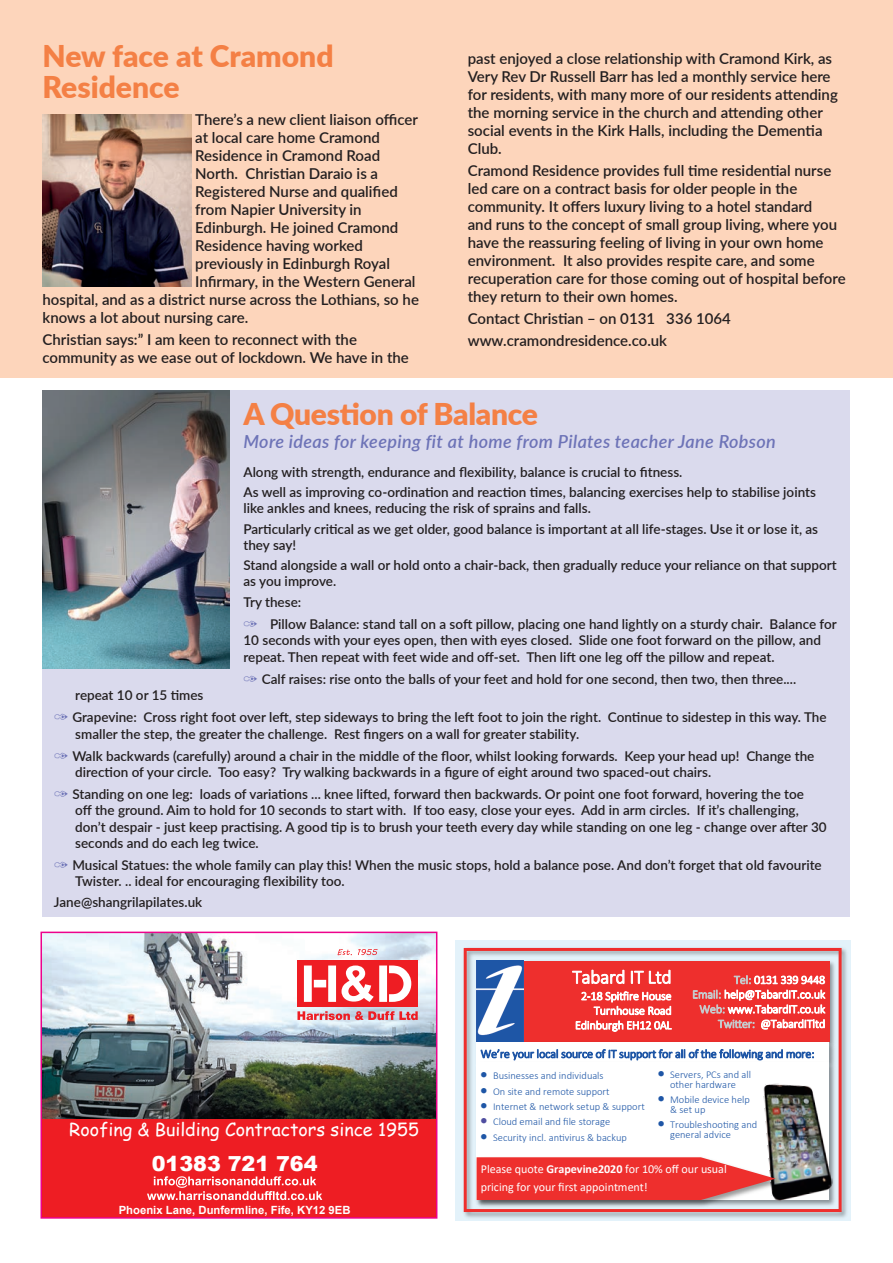
<style>
.page{position:relative;width:893px;height:1263px;background:#fff}
.page>*{position:absolute;margin:0;border:0;box-sizing:border-box;transform-origin:0 0}
.t1{font:900 30px/31.5px "Lato";letter-spacing:-.01em;color:#f48045}
.t2{font:900 20.7px "Arial";color:#fff}
.t3{font:300 19.2px "Calibri";letter-spacing:-.01em;color:#fff}
.t4{font:italic 600 18px "Lato";letter-spacing:.02em;color:#6d73b7}
.t5{font:17.85px "Comic Sans MS";color:#fff}
.t6{font:600 15px/18px "Lato";color:#231f20}
.t7{font:600 13.5px/16.2px "Lato";color:#231f20}
.t8{font:12.15px "Calibri";letter-spacing:-.005em;color:#fff}
.t9{font:300 12.15px "Calibri";letter-spacing:-.015em;color:#fff}
.t10{font:300 12px/14.5px "Calibri";letter-spacing:-.015em;color:#fff;text-align:right}
.t11{font:300 12px "Calibri";letter-spacing:-.01em;color:#1e56a6}
.t12{font:12px "Calibri";letter-spacing:-.005em;color:#fff}
.t13{font:700 11.25px "Arial";color:#fff}
.t14{font:300 10.5px/10.2px "Calibri";color:#1e56a6}
.s1{color:#c7c8ca}
.s2{color:#4f4ea0}
.s3{font-weight:700}
</style>
<div class="page">
<div style="left:0;top:0;width:893px;height:377px;background:#fdd5bb"></div>
<div style="left:455px;top:940px;width:395px;height:280px;background:#e3f2fa"></div>
<img style="left:463px;top:947px;width:384px;height:271px">
<div style="left:464px;top:948px;width:378px;height:264px;border:3px solid #ee2f2d"></div>
<img style="left:520px;top:958px;width:318px;height:81px">
<div style="left:523px;top:961px;width:306px;height:80px;background:#ee2f2d"></div>
<img style="left:473px;top:1039px;width:365px;height:20px">
<div style="left:476px;top:1042px;width:353px;height:20px;background:#fff"></div>
<img style="left:477px;top:961px;width:47px;height:81px">
<img style="left:473px;top:1059px;width:365px;height:150px">
<div style="left:476px;top:1062px;width:353px;height:138px;background:#fff"></div>
<img style="left:763px;top:1080px;width:71px;height:122px">
<img style="left:473px;top:1154px;width:312px;height:55px">
<svg style="left:477px;top:1157px;width:299px;height:43px;background:#ea4543"></svg>
<img style="left:43px;top:935px;width:391px;height:184px">
<div style="left:41px;top:1119px;width:396px;height:24px;background:#ee1d23"></div>
<svg style="left:338px;top:949px;width:40px;height:6px"></svg>
<svg style="left:297px;top:1011px;width:121px;height:9px"></svg>
<div style="left:297px;top:960px;width:121px;height:47px;background:#ee1d23"></div>
<svg style="left:304px;top:965px;width:32px;height:37px"></svg>
<svg style="left:342px;top:965px;width:69px;height:37px"></svg>
<div style="left:41px;top:1143px;width:396px;height:75px;background:#ee1d23"></div>
<svg style="left:147px;top:1176px;width:175px;height:24px"></svg>
<div style="left:40px;top:932px;width:397px;height:287px;border:2px solid #ed028c"></div>
<img style="left:43px;top:115px;width:148px;height:171px">
<div style="left:43px;top:390px;width:807px;height:527px;background:#dadaed"></div>
<img style="left:43px;top:390px;width:187px;height:278px">
<h1 class="t1" style="left:43px;top:39px;width:293px">New face at Cramond<br>Residence</h1>
<p class="t6" style="left:195px;top:110px;width:224px">There’s a new client liaison officer</p>
<p class="t6" style="left:195px;top:128px;width:186px">at local care home Cramond</p>
<p class="t6" style="left:195px;top:146px;width:186px">Residence in Cramond Road</p>
<p class="t6" style="left:195px;top:164px;width:184px">North. Christian Daraio is a</p>
<p class="t6" style="left:195px;top:182px;width:204px">Registered Nurse and qualified</p>
<p class="t6" style="left:195px;top:200px;width:168px">from Napier University in</p>
<p class="t6" style="left:195px;top:218px;width:205px">Edinburgh. He joined Cramond</p>
<p class="t6" style="left:195px;top:236px;width:169px">Residence having worked</p>
<p class="t6" style="left:195px;top:254px;width:196px">previously in Edinburgh Royal</p>
<p class="t6" style="left:195px;top:272px;width:222px">Infirmary, in the Western General</p>
<p class="t6" style="left:43px;top:290px;width:378px">hospital, and as a district nurse across the Lothians, so he</p>
<p class="t6" style="left:43px;top:308px;width:207px">knows a lot about nursing care.</p>
<p class="t6" style="left:43px;top:330px;width:368px">Christian says:” I am keen to reconnect with the community as we ease out of lockdown. We have in the</p>
<p class="t6" style="left:468px;top:49px;width:372px">past enjoyed a close relationship with Cramond Kirk, as Very Rev Dr Russell Barr has led a monthly service here for residents, with many more of our residents attending the morning service in the church and attending other social events in the Kirk Halls, including the Dementia Club.</p>
<p class="t6" style="left:468px;top:161px;width:379px">Cramond Residence provides full time residential nurse led care on a contract basis for older people in the community. It offers luxury living to a hotel standard<br>and runs to the concept of small group living, where you have the reassuring feeling of living in your own home environment. It also provides respite care, and some recuperation care for those coming out of hospital before they return to their own homes.</p>
<p class="t6" style="left:468px;top:307px;width:265px;line-height:22.2px">Contact Christian – on 0131 336 1064 www.cramondresidence.co.uk</p>
<h1 class="t1" style="left:243px;top:397px;width:296px">A Question of Balance</h1>
<h3 class="t4" style="left:243px;top:428px;width:534px">More ideas for keeping fit at home from Pilates teacher Jane Robson</h3>
<p class="t7" style="left:243px;top:461px;width:574px;line-height:20.4px">Along with strength, endurance and flexibility, balance is crucial to fitness.<br>As well as improving co-ordination and reaction times, balancing exercises help to stabilise joints</p>
<p class="t7" style="left:243px;top:497px;width:576px;line-height:20.4px">like ankles and knees, reducing the risk of sprains and falls.<br>Particularly critical as we get older, good balance is important at all life-stages. Use it or lose it, as</p>
<p class="t7" style="left:243px;top:534px;width:595px;line-height:20.4px">they say!<br>Stand alongside a wall or hold onto a chair-back, then gradually reduce your reliance on that support</p>
<p class="t7" style="left:243px;top:571px;width:94px;line-height:20.4px">as you improve.<br>Try these:</p>
<p class="t7" style="left:243px;top:616px;width:595px;text-indent:27px">Pillow Balance: stand tall on a soft pillow, placing one hand lightly on a sturdy chair. Balance for<br>10 seconds with your eyes open, then with eyes closed. Slide one foot forward on the pillow, and repeat. Then repeat with feet wide and off-set. Then lift one leg off the pillow and repeat.</p>
<p class="t7" style="left:262px;top:670px;width:536px">Calf raises: rise onto the balls of your feet and hold for one second, then two, then three....</p>
<p class="t7" style="left:72px;top:683px;width:756px;line-height:22.2px">repeat 10 or 15 times<br>Grapevine: Cross right foot over left, step sideways to bring the left foot to join the right. Continue to sidestep in this way. The</p>
<p class="t7" style="left:72px;top:722px;width:744px;line-height:22.2px">smaller the step, the greater the challenge. Rest fingers on a wall for greater stability.<br>Walk backwards (carefully) around a chair in the middle of the floor, whilst looking forwards. Keep your head up! Change the</p>
<p class="t7" style="left:72px;top:760px;width:733px;line-height:22.2px">direction of your circle. Too easy? Try walking backwards in a figure of eight around two spaced-out chairs.<br>Standing on one leg: loads of variations ... knee lifted, forward then backwards. Or point one foot forward, hovering the toe</p>
<p class="t7" style="left:75px;top:802px;width:753px">off the ground. Aim to hold for 10 seconds to start with. If too easy, close your eyes. Add in arm circles. If it’s challenging, don’t despair - just keep practising. A good tip is to brush your teeth every day while standing on one leg - change over after 30 seconds and do each leg twice.</p>
<p class="t7" style="left:72px;top:856px;width:751px">Musical Statues: the whole family can play this! When the music stops, hold a balance pose. And don’t forget that old favourite<br>Twister. .. ideal for encouraging flexibility too.</p>
<p class="t7" style="left:54px;top:893px;width:150px">Jane@shangrilapilates.uk</p>
<h3 class="t5" style="left:69px;top:1116px;width:351px">Roofing &amp; Building Contractors since 1955</h3>
<h2 class="t2" style="left:152px;top:1148px;width:167px">01383 721 764</h2>
<p class="t13" style="left:119px;top:1202px;width:233px">Phoenix Lane, Dunfermline, Fife, KY12 9EB</p>
<h3 class="t3" style="left:572px;top:965px;width:101px">Tabard IT Ltd</h3>
<p class="t10" style="left:581px;top:988px;width:92px">2-18 Spitfire House</p>
<p class="t9" style="left:594px;top:1003px;width:79px">Turnhouse Road</p>
<p class="t10" style="left:575px;top:1018px;width:98px">Edinburgh EH12 0AL</p>
<p class="t10" style="left:692px;top:972px;width:134px"><span class="s1">Tel:</span> 0131 339 9448<br><span class="s1">Email:</span> help@TabardIT.co.uk</p>
<p class="t9" style="left:699px;top:1001px;width:127px"><span class="s1">Web:</span> www.TabardIT.co.uk</p>
<p class="t10" style="left:718px;top:1016px;width:109px"><span class="s1">Twitter:</span> @TabardITltd</p>
<p class="t11" style="left:481px;top:1046px;width:335px">We’re your local source of IT support for all of the following and more:</p>
<p class="t14" style="left:481px;top:1070px;width:124px">• Businesses and individuals</p>
<p class="t14" style="left:481px;top:1086px;width:131px">• On site and remote support</p>
<p class="t14" style="left:481px;top:1101px;width:166px">• Internet &amp; network setup &amp; support</p>
<p class="t14" style="left:481px;top:1116px;width:131px"><span class="s2">•</span> Cloud email and file storage</p>
<p class="t14" style="left:481px;top:1132px;width:148px">• Security incl. antivirus &amp; backup</p>
<p class="t14" style="left:658px;top:1069px;width:95px;text-align:center">• Servers, PCs and all other hardware</p>
<p class="t14" style="left:670px;top:1094px;width:81px;text-indent:-12px">• Mobile device help &amp; set up</p>
<p class="t14" style="left:670px;top:1119px;width:89px;text-indent:-12px">• Troubleshooting and general advice</p>
<p class="t8" style="left:481px;top:1161px;width:247px">Please quote <span class="s3">Grapevine2020</span> for 10% off our usual</p>
<p class="t12" style="left:481px;top:1178px;width:168px">pricing for your first appointment!</p>
</div>
